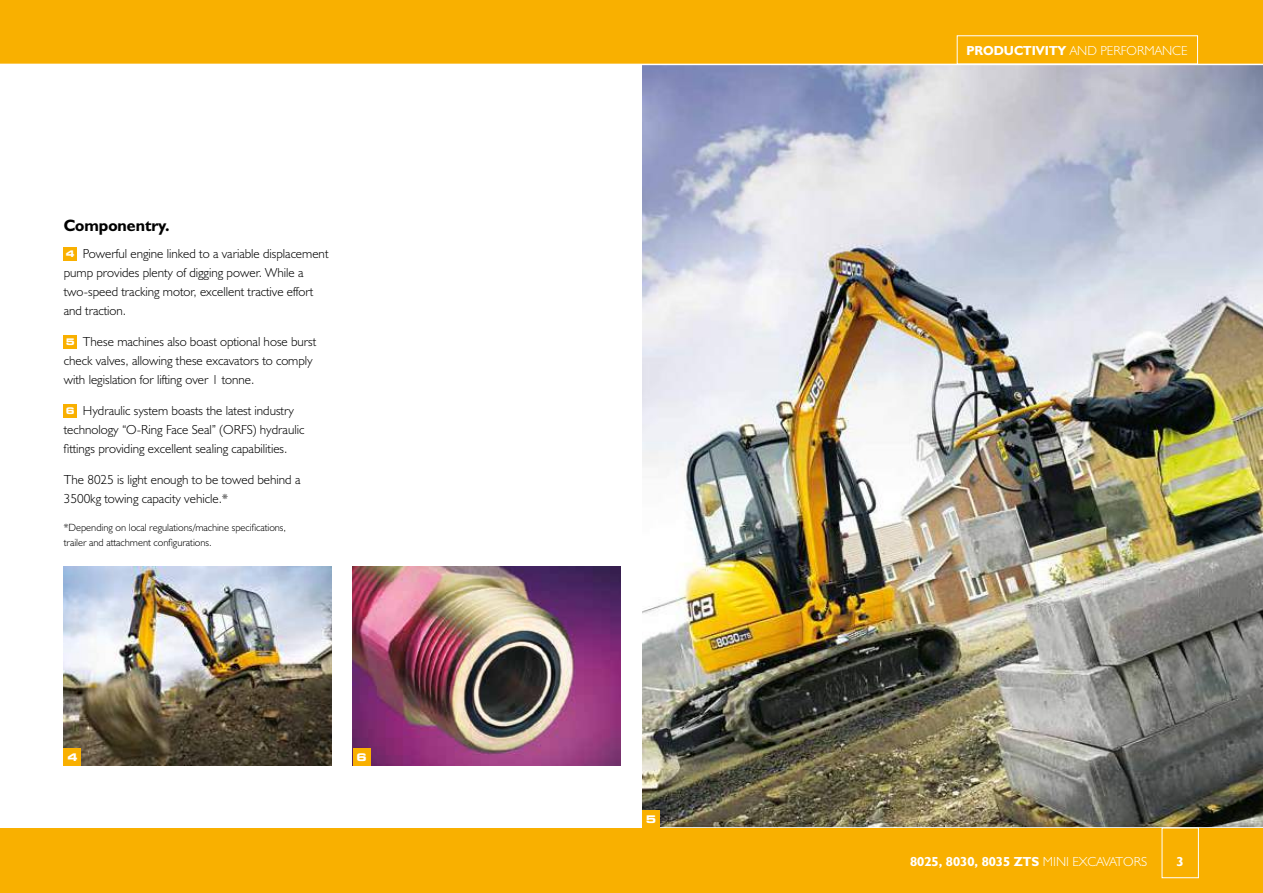
<style>
.page{position:relative;width:1263px;height:893px;background:#fff}
.page>*{position:absolute;margin:0;border:0;box-sizing:border-box;transform-origin:0 0}
.t1{font:16.5px "JCB Bold";color:#000}
.t2{font:13.2px/18.8px "JCB Light";color:#000}
.t3{font:13.2px "JCB Bold";color:#fff}
.t4{font:13.2px "JCB Light";color:#fff}
.t5{font:10.5px/15px "JCB Light";color:#000}
.t6{font:700 expanded 10.5px "Square 721 BT";color:#fff}
.s1{font-family:"Square 721 BT";font-weight:700;font-stretch:expanded;font-size:9.15px;color:#fff}
.s2{font-family:"JCB Bold"}
.s3{font-family:"JCB Light"}
</style>
<div class="page">
<img style="left:353px;top:567px;width:268px;height:198px">
<img style="left:642px;top:65px;width:621px;height:762px">
<div style="left:0;top:828px;width:1263px;height:65px;background:#f9b000"></div>
<div style="left:64px;top:247px;width:13px;height:13px;background:#f9b000"></div>
<div style="left:64px;top:335px;width:13px;height:13px;background:#f9b000"></div>
<div style="left:64px;top:404px;width:13px;height:13px;background:#f9b000"></div>
<div style="left:1162px;top:828px;width:37px;height:50px;border:1px solid #fff"></div>
<div style="left:0;top:0;width:1263px;height:64px;background:#f9b000"></div>
<img style="left:64px;top:567px;width:268px;height:198px">
<div style="left:353px;top:748px;width:17px;height:17px;background:#f9b000"></div>
<div style="left:64px;top:748px;width:17px;height:17px;background:#f9b000"></div>
<div style="left:642px;top:810px;width:17px;height:17px;background:#f9b000"></div>
<p class="t1" style="left:64px;top:215px;width:107px">Componentry.</p>
<p class="t2" style="left:64px;top:244px;width:266px"><span class="s1">4</span> Powerful engine linked to a variable displacement pump provides plenty of digging power. While a two-speed tracking motor, excellent tractive effort and traction.</p>
<p class="t2" style="left:64px;top:332px;width:254px"><span class="s1">5</span> These machines also boast optional hose burst check valves, allowing these excavators to comply with legislation for lifting over 1 tonne.</p>
<p class="t2" style="left:64px;top:401px;width:242px"><span class="s1">6</span> Hydraulic system boasts the latest industry technology “O-Ring Face Seal” (ORFS) hydraulic fittings providing excellent sealing capabilities.</p>
<p class="t2" style="left:64px;top:470px;width:238px">The 8025 is light enough to be towed behind a<br>3500kg towing capacity vehicle.*</p>
<p class="t5" style="left:64px;top:519px;width:224px">*Depending on local regulations/machine specifications, trailer and attachment configurations.</p>
<p class="t6" style="left:67px;top:751px;width:12px">4</p>
<p class="t6" style="left:356px;top:751px;width:12px">6</p>
<p class="t4" style="left:966px;top:43px;width:223px"><span class="s2">PRODUCTIVITY</span> AND PERFORMANCE</p>
<p class="t6" style="left:646px;top:812px;width:12px">5</p>
<p class="t3" style="left:910px;top:853px;width:238px">8025, 8030, 8035 ZTS <span class="s3">MINI EXCAVATORS</span></p>
<p class="t3" style="left:1176px;top:853px;width:9px">3</p>
</div>
